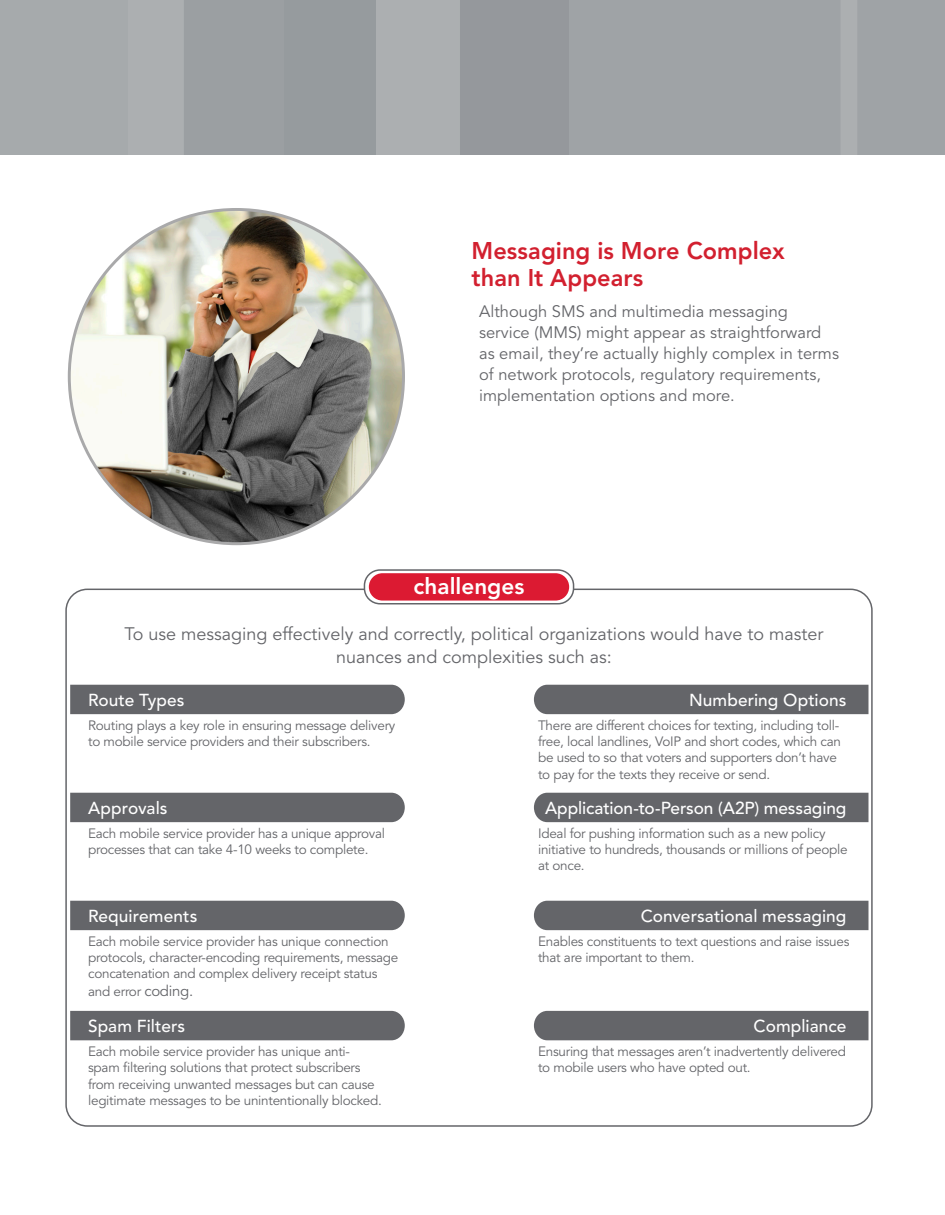
<style>
.page{position:relative;width:945px;height:1215px;background:#fff}
.page>*{position:absolute;margin:0;border:0;box-sizing:border-box;transform-origin:0 0}
.Section_Title{font:800 24px/27px "Avenir LT Std";letter-spacing:.005em;color:#d2202f}
.Bullet_Headers{font:800 22.5px "Avenir LT Std";color:#fff}
.Bullet{font:18px "Avenir LT Std";color:#646569}
.Bullet_Headers-2{font:500 17.25px "Avenir LT Std";letter-spacing:.005em;color:#fff}
.Bullet-2{font:16.5px/21px "Avenir LT Std";color:#646569}
.Body_Copy{font:13.5px/16.2px "Avenir LT Std";letter-spacing:-.02em;color:#646569}
.s1{font-size:15px}
</style>
<div class="page">
<img style="left:69px;top:209px;width:335px;height:335px;border-radius:167px">
<div style="left:0;top:0;width:945px;height:155px;background:#acafb1"></div>
<div style="left:0;top:0;width:128px;height:155px;background:#a6aaac"></div>
<div style="left:184px;top:0;width:100px;height:155px;background:#9b9fa2"></div>
<div style="left:858px;top:0;width:87px;height:155px;background:#9fa3a6"></div>
<div style="left:569px;top:0;width:271px;height:155px;background:#9fa3a6"></div>
<div style="left:460px;top:0;width:109px;height:155px;background:#95989c"></div>
<hr style="left:375px;top:0;width:1px;height:155px;background:#9da1a3">
<div style="left:284px;top:0;width:91px;height:155px;background:#969b9e"></div>
<svg style="left:364px;top:570px;width:210px;height:34px"></svg>
<div style="left:364px;top:569px;width:210px;height:35px;border:2px solid #646569;border-radius:16px"></div>
<div style="left:369px;top:573px;width:200px;height:28px;background:#dc1a32;border-radius:14px"></div>
<div style="left:70px;top:685px;width:335px;height:29px;background:#646569"></div>
<div style="left:70px;top:793px;width:335px;height:29px;background:#646569"></div>
<div style="left:70px;top:901px;width:335px;height:29px;background:#646569"></div>
<div style="left:70px;top:1011px;width:335px;height:29px;background:#646569"></div>
<div style="left:534px;top:685px;width:334px;height:29px;background:#646569"></div>
<div style="left:534px;top:793px;width:334px;height:29px;background:#646569"></div>
<div style="left:534px;top:901px;width:334px;height:29px;background:#646569"></div>
<div style="left:534px;top:1011px;width:334px;height:29px;background:#646569"></div>
<p class="Section_Title" style="left:472px;top:237px;width:315px">Messaging is More Complex than It Appears</p>
<p class="Bullet-2" style="left:479px;top:302px;width:361px">Although SMS and multimedia messaging service (MMS) might appear as straightforward as email, they’re actually highly complex in terms of network protocols, regulatory requirements, implementation options and more.</p>
<p class="Bullet_Headers" style="left:414px;top:573px;width:113px">challenges</p>
<p class="Bullet" style="left:124px;top:623px;width:700px">To use messaging effectively and correctly, political organizations would have to master</p>
<p class="Bullet" style="left:336px;top:646px;width:277px">nuances and complexities such as:</p>
<p class="Bullet_Headers-2" style="left:88px;top:690px;width:98px">Route Types</p>
<p class="Body_Copy" style="left:88px;top:718px;width:309px">Routing plays a key role in ensuring message delivery to mobile service providers and their subscribers.</p>
<p class="Bullet_Headers-2" style="left:689px;top:690px;width:159px">Numbering Options</p>
<p class="Body_Copy" style="left:538px;top:718px;width:304px">There are different choices for texting, including toll&shy;free, local landlines, VoIP and short codes, which can be used to so that voters and supporters don’t have to pay for the texts they receive or send.</p>
<p class="Bullet_Headers-2" style="left:545px;top:798px;width:303px">Application-to-Person (A2P) messaging</p>
<p class="Body_Copy" style="left:538px;top:826px;width:311px">Ideal for pushing information such as a new policy initiative to hundreds, thousands or millions of people at once.</p>
<p class="Bullet_Headers-2" style="left:641px;top:906px;width:207px">Conversational messaging</p>
<p class="Body_Copy" style="left:538px;top:934px;width:313px">Enables constituents to text questions and raise issues that are important to them.</p>
<p class="Bullet_Headers-2" style="left:88px;top:798px;width:81px">Approvals</p>
<p class="Body_Copy" style="left:88px;top:826px;width:299px">Each mobile service provider has a unique approval processes that can take 4-10 weeks to complete.</p>
<p class="Bullet_Headers-2" style="left:88px;top:906px;width:111px">Requirements</p>
<p class="Body_Copy" style="left:88px;top:934px;width:312px">Each mobile service provider has unique connection protocols, character-encoding requirements, message concatenation and complex delivery receipt status</p>
<p class="Body_Copy" style="left:88px;top:984px;width:107px">and error <span class="s1">coding.</span></p>
<p class="Bullet_Headers-2" style="left:88px;top:1016px;width:99px">Spam Filters</p>
<p class="Body_Copy" style="left:88px;top:1044px;width:295px">Each mobile service provider has unique anti&shy;spam filtering solutions that protect subscribers from receiving unwanted messages but can cause legitimate messages to be unintentionally blocked.</p>
<p class="Bullet_Headers-2" style="left:754px;top:1016px;width:94px">Compliance</p>
<p class="Body_Copy" style="left:538px;top:1044px;width:309px">Ensuring that messages aren’t inadvertently delivered to mobile users who have opted out.</p>
</div>
